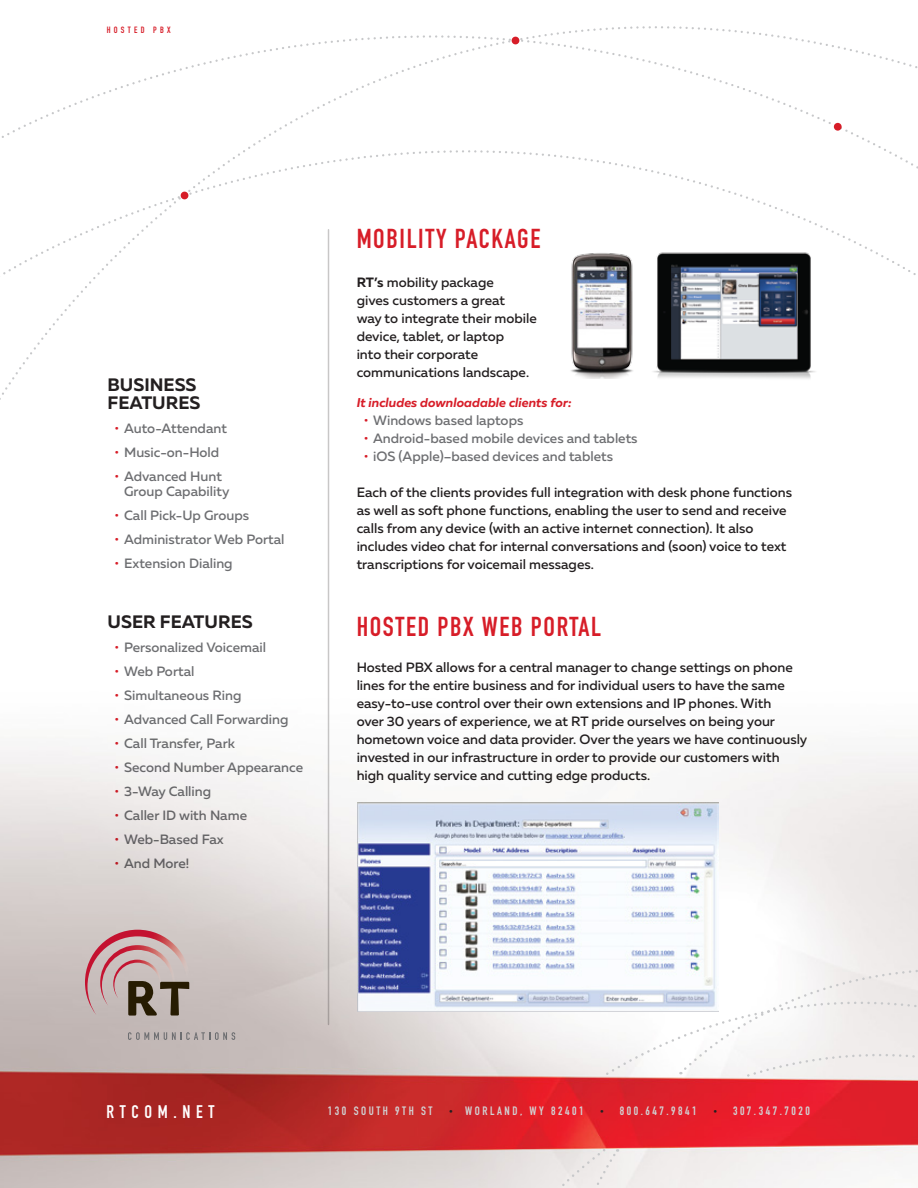
<style>
.page{position:relative;width:918px;height:1188px;background:#fff}
.page>*{position:absolute;margin:0;border:0;box-sizing:border-box;transform-origin:0 0}
.t1{font:27px "DIN Engschrift";letter-spacing:.06em;color:#d71d28}
.t2{font:700 18px/18px "Muller";color:#231f20}
.t3{font:18px "DIN Engschrift";letter-spacing:.315em;color:#fff}
.t4{font:500 13.5px/18px "Muller";color:#231f20}
.t5{font:500 13.5px/15px "Muller";color:#6d6e71}
.t6{font:italic 700 12.75px "Muller";color:#d71d28}
.t7{font:12px "DIN Engschrift";letter-spacing:.21em;color:#d1d3d4}
.t8{font:9px "DIN Engschrift";letter-spacing:.37em;color:#d71d28}
.s1{color:#d71d28}
.s2{font-weight:700}
.s3{font-size:7.5px;color:#231f20}
</style>
<div class="page">
<img style="left:0;top:418px;width:918px;height:770px">
<svg style="left:547px;top:1146px;width:72px;height:42px;background:#ebdcdb"></svg>
<svg style="left:604px;top:966px;width:314px;height:113px"></svg>
<hr style="left:328px;top:230px;width:1px;height:795px;background:#231f20">
<svg style="left:2px;top:26px;width:916px;height:152px"></svg>
<div style="left:181px;top:192px;width:7px;height:7px;background:#d71d28;border-radius:50%"></div>
<div style="left:512px;top:37px;width:7px;height:7px;background:#d71d28;border-radius:50%"></div>
<div style="left:834px;top:123px;width:8px;height:8px;background:#d71d28;border-radius:50%"></div>
<img style="left:357px;top:803px;width:362px;height:208px">
<img style="left:571px;top:253px;width:62px;height:125px">
<img style="left:653px;top:252px;width:163px;height:127px">
<svg style="left:128px;top:1032px;width:107px;height:8px"></svg>
<svg style="left:85px;top:930px;width:105px;height:86px;background:#b69795"></svg>
<p class="t8" style="left:107px;top:24px;width:66px">HOSTED PBX</p>
<h2 class="t2" style="left:108px;top:376px;width:94px">BUSINESS<br>FEATURES</h2>
<p class="t5" style="left:115px;top:421px;width:114px"><span class="s1">•</span> Auto-Attendant</p>
<p class="t5" style="left:115px;top:445px;width:106px"><span class="s1">•</span> Music-on-Hold</p>
<p class="t5" style="left:124px;top:469px;width:107px;text-indent:-9px"><span class="s1">•</span> Advanced Hunt<br>Group Capability</p>
<p class="t5" style="left:115px;top:508px;width:136px"><span class="s1">•</span> Call Pick-Up Groups</p>
<p class="t5" style="left:115px;top:532px;width:171px"><span class="s1">•</span> Administrator Web Portal</p>
<p class="t5" style="left:115px;top:556px;width:120px"><span class="s1">•</span> Extension Dialing</p>
<h2 class="t2" style="left:108px;top:613px;width:147px">USER FEATURES</h2>
<p class="t5" style="left:115px;top:640px;width:153px"><span class="s1">•</span> Personalized Voicemail</p>
<p class="t5" style="left:115px;top:664px;width:81px"><span class="s1">•</span> Web Portal</p>
<p class="t5" style="left:115px;top:688px;width:128px"><span class="s1">•</span> Simultaneous Ring</p>
<p class="t5" style="left:115px;top:712px;width:175px"><span class="s1">•</span> Advanced Call Forwarding</p>
<p class="t5" style="left:115px;top:736px;width:122px"><span class="s1">•</span> Call Transfer, Park</p>
<p class="t5" style="left:115px;top:760px;width:190px"><span class="s1">•</span> Second Number Appearance</p>
<p class="t5" style="left:115px;top:784px;width:98px"><span class="s1">•</span> 3-Way Calling</p>
<p class="t5" style="left:115px;top:808px;width:134px"><span class="s1">•</span> Caller ID with Name</p>
<p class="t5" style="left:115px;top:832px;width:111px"><span class="s1">•</span> Web-Based Fax</p>
<p class="t5" style="left:115px;top:856px;width:76px"><span class="s1">•</span> And More!</p>
<h1 class="t1" style="left:357px;top:223px;width:185px">MOBILITY PACKAGE</h1>
<p class="t4" style="left:357px;top:273px;width:182px"><span class="s2">RT’s</span> mobility package<br>gives customers a great<br>way to integrate their mobile device, tablet, or laptop<br>into their corporate communications landscape.</p>
<p class="t6" style="left:357px;top:394px;width:216px">It includes downloadable clients for:</p>
<p class="t5" style="left:364px;top:413px;width:161px"><span class="s1">•</span> Windows based laptops</p>
<p class="t5" style="left:364px;top:431px;width:275px"><span class="s1">•</span> Android-based mobile devices and tablets</p>
<p class="t5" style="left:364px;top:449px;width:251px"><span class="s1">•</span> iOS (Apple)–based devices and tablets</p>
<p class="t4" style="left:357px;top:483px;width:437px">Each of the clients provides full integration with desk phone functions as well as soft phone functions, enabling the user to send and receive calls from any device (with an active internet connection). It also includes video chat for internal conversations and (soon) voice to text transcriptions for voicemail messages.</p>
<h1 class="t1" style="left:357px;top:611px;width:246px">HOSTED PBX WEB PORTAL</h1>
<p class="t4" style="left:357px;top:659px;width:452px">Hosted PBX allows for a central manager to change settings on phone lines for the entire business and for individual users to have the same easy-to-use control over their own extensions and IP phones. With<br>over 30 years of experience, we at RT pride ourselves on being your hometown voice and data provider. Over the years we have continuously invested in our infrastructure in order to provide our customers with high quality service and cutting edge products.</p>
<h2 class="t3" style="left:107px;top:1101px;width:109px">RTCOM.NET</h2>
<p class="t7" style="left:328px;top:1104px;width:106px">130 SOUTH 9TH ST</p>
<p class="t7" style="left:449px;top:1104px;width:136px"><span class="s3">•</span> WORLAND, WY 82401</p>
<p class="t7" style="left:600px;top:1104px;width:98px"><span class="s3">•</span> 800.647.9841</p>
<p class="t7" style="left:713px;top:1104px;width:98px"><span class="s3">•</span> 307.347.7020</p>
</div>
